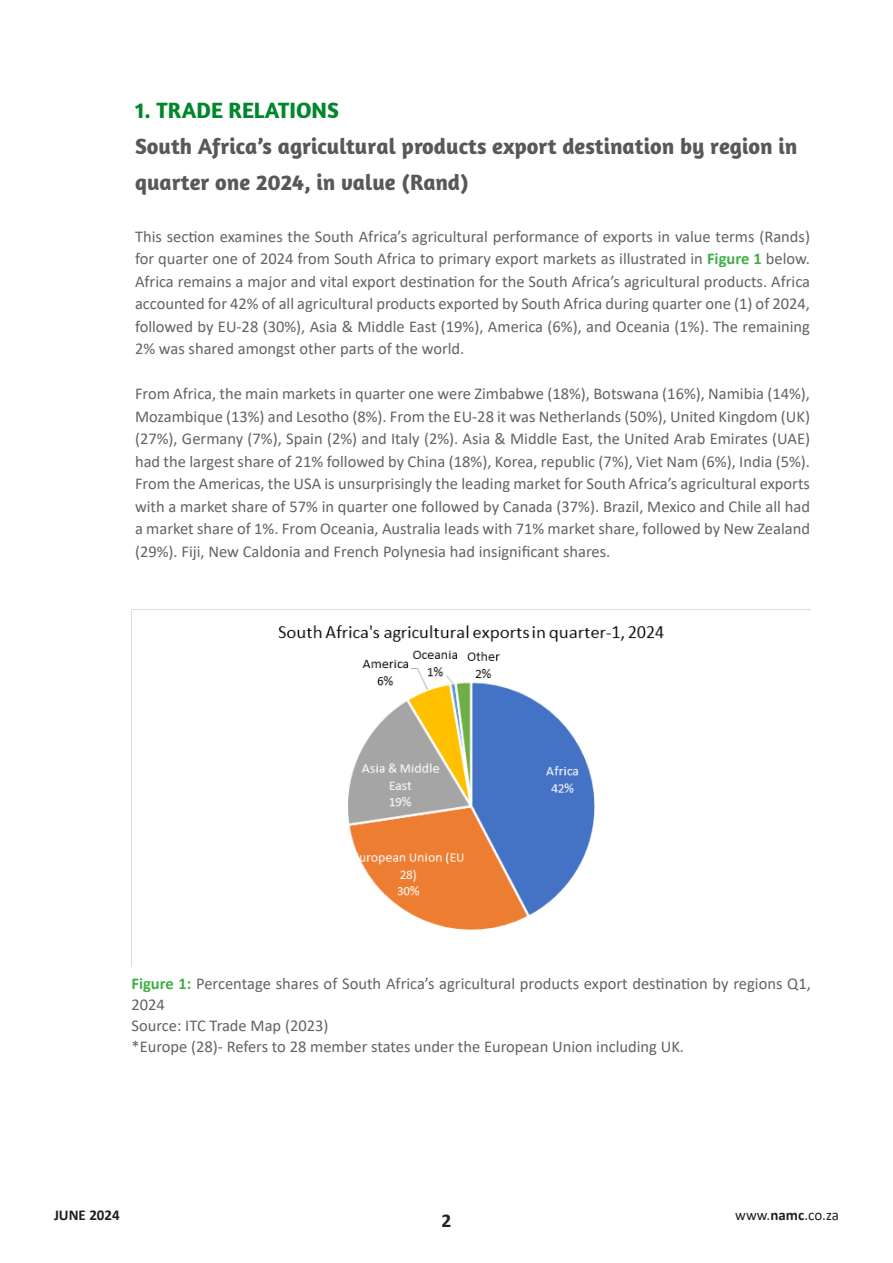
<style>
.page{position:relative;width:893px;height:1263px;background:#fff}
.page>*{position:absolute;margin:0;border:0;box-sizing:border-box;transform-origin:0 0}
.t1{font:700 22.5px/36px "Amaranth";color:#57585a}
.t2{font:700 22.5px "Amaranth";color:#01862d}
.t3{font:700 19.5px "Calibri";color:#231f20}
.t4{font:16.5px/22.5px "Calibri";color:#636366;text-align:justify}
.t5{font:15px "Calibri";color:#231f20}
.t6{font:700 15px "Calibri";color:#231f20}
.s1{font-weight:700;color:#40ae49}
.s2{font-weight:700}
</style>
<div class="page">
<img style="left:132px;top:609px;width:679px;height:321px">
<p class="t2" style="left:135px;top:96px;width:205px">1. TRADE RELATIONS</p>
<p class="t1" style="left:135px;top:128px;width:664px">South Africa’s agricultural products export destination by region in quarter one 2024, in value (Rand)</p>
<p class="t4" style="left:135px;top:225px;width:677px">This section examines the South Africa’s agricultural performance of exports in value terms (Rands) for quarter one of 2024 from South Africa to primary export markets as illustrated in <span class="s1">Figure 1</span> below.<br>Africa remains a major and vital export destination for the South Africa’s agricultural products. Africa accounted for 42% of all agricultural products exported by South Africa during quarter one (1) of 2024, followed by EU-28 (30%), Asia &amp; Middle East (19%), America (6%), and Oceania (1%). The remaining 2% was shared amongst other parts of the world.</p>
<p class="t4" style="left:135px;top:382px;width:677px">From Africa, the main markets in quarter one were Zimbabwe (18%), Botswana (16%), Namibia (14%), Mozambique (13%) and Lesotho (8%). From the EU-28 it was Netherlands (50%), United Kingdom (UK) (27%), Germany (7%), Spain (2%) and Italy (2%). Asia &amp; Middle East, the United Arab Emirates (UAE) had the largest share of 21% followed by China (18%), Korea, republic (7%), Viet Nam (6%), India (5%).<br>From the Americas, the USA is unsurprisingly the leading market for South Africa’s agricultural exports with a market share of 57% in quarter one followed by Canada (37%). Brazil, Mexico and Chile all had a market share of 1%. From Oceania, Australia leads with 71% market share, followed by New Zealand (29%). Fiji, New Caldonia and French Polynesia had insignificant shares.</p>
<p class="t4" style="left:131px;top:973px;width:681px;line-height:21px"><span class="s1">Figure 1:</span> Percentage shares of South Africa’s agricultural products export destination by regions Q1,<br>2024</p>
<p class="t4" style="left:131px;top:1014px;width:198px">Source: ITC Trade Map (2023)</p>
<p class="t4" style="left:131px;top:1035px;width:554px">*Europe (28)- Refers to 28 member states under the European Union including UK.</p>
<p class="t6" style="left:54px;top:1205px;width:67px">JUNE 2024</p>
<p class="t5" style="left:735px;top:1205px;width:105px">www.<span class="s2">namc</span>.co.za</p>
<p class="t3" style="left:442px;top:1207px;width:11px">2</p>
</div>
